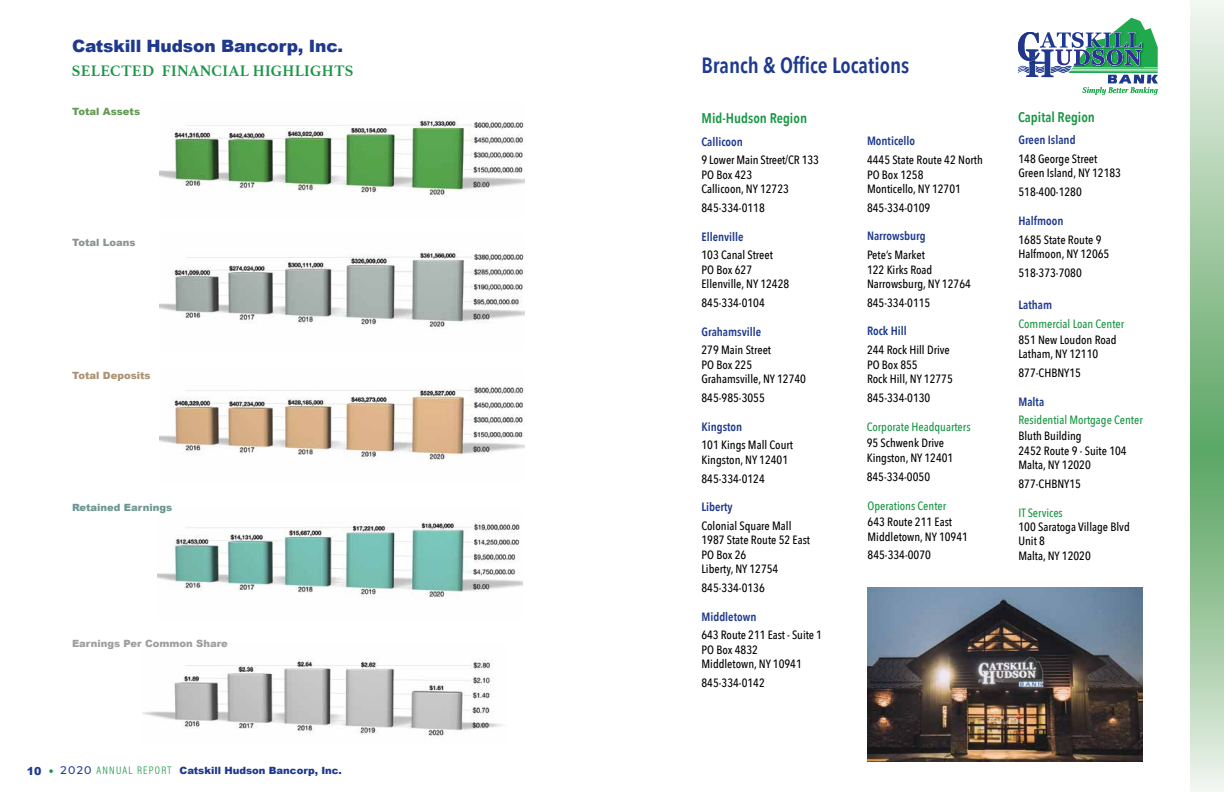
<style>
.page{position:relative;width:1224px;height:792px;background:#fff}
.page>*{position:absolute;margin:0;border:0;box-sizing:border-box;transform-origin:0 0}
.t1{font:600 22px "Avenir Next Condensed";color:#1e398d}
.t2{font:900 17px "Arial";letter-spacing:-.01em;color:#1e398d}
.t3{font:700 16px "Athelas";letter-spacing:.02em;color:#189644}
.t4{font:600 14px "Avenir Next Condensed";color:#189644}
.t5{font:500 12px/14.4px "Avenir Next Condensed";color:#000}
.t6{font:600 12px "Avenir Next Condensed";color:#1e398d}
.t7{font:500 12px "Avenir Next Condensed";color:#189644}
.t8{font:900 11px "Arial";color:#1e398d}
.t9{font:900 10px "Arial";color:#1e398d}
.t10{font:900 10px "Arial";color:#9e9f9f}
.t11{font:900 10px "Arial";color:#6d9891}
.t12{font:900 10px "Arial";color:#ac9374}
.t13{font:900 10px "Arial";color:#659b55}
.t14{font:900 10px "Arial";color:#8c9492}
.s1{font-family:"Montserrat";font-weight:500;font-size:11px}
.s2{font-family:"Acumin Pro Cond";font-weight:300;font-size:11px;color:#189644}
.s3{color:#189644}
</style>
<div class="page">
<img style="left:159px;top:116px;width:366px;height:82px">
<img style="left:159px;top:251px;width:366px;height:79px">
<img style="left:159px;top:385px;width:366px;height:75px">
<img style="left:157px;top:522px;width:366px;height:76px">
<img style="left:142px;top:659px;width:361px;height:77px">
<img style="left:868px;top:587px;width:275px;height:175px">
<svg style="left:1190px;top:0;width:34px;height:792px;background:#a4cba6"></svg>
<svg style="left:1018px;top:18px;width:140px;height:77px"></svg>
<h2 class="t2" style="left:72px;top:34px;width:273px">Catskill Hudson Bancorp, Inc.</h2>
<h3 class="t3" style="left:72px;top:57px;width:283px">SELECTED FINANCIAL HIGHLIGHTS</h3>
<p class="t13" style="left:72px;top:104px;width:70px">Total Assets</p>
<p class="t14" style="left:72px;top:235px;width:65px">Total Loans</p>
<p class="t12" style="left:72px;top:369px;width:80px">Total Deposits</p>
<p class="t11" style="left:72px;top:500px;width:102px">Retained Earnings</p>
<p class="t10" style="left:72px;top:636px;width:157px">Earnings Per Common Share</p>
<p class="t9" style="left:61px;top:763px;width:283px"><span class="s1">2020</span> <span class="s2">ANNUAL REPORT</span> Catskill Hudson Bancorp, Inc.</p>
<p class="t8" style="left:27px;top:763px;width:29px">10 <span class="s3">•</span></p>
<h1 class="t1" style="left:701px;top:46px;width:209px">Branch &amp; Office Locations</h1>
<p class="t4" style="left:702px;top:106px;width:107px">Mid-Hudson Region</p>
<p class="t6" style="left:701px;top:131px;width:43px">Callicoon</p>
<p class="t5" style="left:701px;top:153px;width:119px">9 Lower Main Street/CR 133<br>PO Box 423<br>Callicoon, NY 12723</p>
<p class="t5" style="left:701px;top:201px;width:65px">845-334-0118</p>
<p class="t6" style="left:701px;top:226px;width:44px">Ellenville</p>
<p class="t5" style="left:701px;top:248px;width:89px">103 Canal Street<br>PO Box 627<br>Ellenville, NY 12428</p>
<p class="t5" style="left:701px;top:296px;width:65px">845-334-0104</p>
<p class="t6" style="left:701px;top:321px;width:61px">Grahamsville</p>
<p class="t5" style="left:701px;top:343px;width:106px">279 Main Street<br>PO Box 225<br>Grahamsville, NY 12740</p>
<p class="t5" style="left:701px;top:391px;width:65px">845-985-3055</p>
<p class="t6" style="left:701px;top:416px;width:42px">Kingston</p>
<p class="t5" style="left:701px;top:438px;width:93px">101 Kings Mall Court<br>Kingston, NY 12401</p>
<p class="t5" style="left:701px;top:471px;width:65px">845-334-0124</p>
<p class="t6" style="left:701px;top:497px;width:33px">Liberty</p>
<p class="t5" style="left:701px;top:519px;width:110px">Colonial Square Mall<br>1987 State Route 52 East<br>PO Box 26<br>Liberty, NY 12754</p>
<p class="t5" style="left:701px;top:581px;width:65px">845-334-0136</p>
<p class="t6" style="left:701px;top:606px;width:56px">Middletown</p>
<p class="t5" style="left:701px;top:628px;width:122px">643 Route 211 East - Suite 1<br>PO Box 4832<br>Middletown, NY 10941</p>
<p class="t5" style="left:701px;top:676px;width:65px">845-334-0142</p>
<p class="t6" style="left:867px;top:131px;width:50px">Monticello</p>
<p class="t5" style="left:867px;top:153px;width:117px">4445 State Route 42 North<br>PO Box 1258<br>Monticello, NY 12701</p>
<p class="t5" style="left:867px;top:201px;width:65px">845-334-0109</p>
<p class="t6" style="left:867px;top:226px;width:60px">Narrowsburg</p>
<p class="t5" style="left:867px;top:248px;width:105px">Pete’s Market<br>122 Kirks Road<br>Narrowsburg, NY 12764</p>
<p class="t5" style="left:867px;top:296px;width:65px">845-334-0115</p>
<p class="t6" style="left:867px;top:321px;width:41px">Rock Hill</p>
<p class="t5" style="left:867px;top:343px;width:87px">244 Rock Hill Drive<br>PO Box 855<br>Rock Hill, NY 12775</p>
<p class="t5" style="left:867px;top:391px;width:65px">845-334-0130</p>
<p class="t7" style="left:867px;top:420px;width:105px">Corporate Headquarters</p>
<p class="t5" style="left:867px;top:436px;width:88px">95 Schwenk Drive<br>Kingston, NY 12401</p>
<p class="t5" style="left:867px;top:469px;width:65px">845-334-0050</p>
<p class="t7" style="left:868px;top:499px;width:80px">Operations Center</p>
<p class="t5" style="left:868px;top:515px;width:102px">643 Route 211 East<br>Middletown, NY 10941</p>
<p class="t5" style="left:868px;top:548px;width:65px">845-334-0070</p>
<p class="t4" style="left:1018px;top:105px;width:78px">Capital Region</p>
<p class="t6" style="left:1018px;top:130px;width:59px">Green Island</p>
<p class="t5" style="left:1018px;top:152px;width:104px">148 George Street<br>Green Island, NY 12183</p>
<p class="t5" style="left:1018px;top:185px;width:65px">518-400-1280</p>
<p class="t6" style="left:1018px;top:210px;width:46px">Halfmoon</p>
<p class="t5" style="left:1018px;top:232px;width:92px">1685 State Route 9<br>Halfmoon, NY 12065</p>
<p class="t5" style="left:1018px;top:266px;width:65px">518-373-7080</p>
<p class="t6" style="left:1018px;top:295px;width:35px">Latham</p>
<p class="t7" style="left:1018px;top:317px;width:107px">Commercial Loan Center</p>
<p class="t5" style="left:1018px;top:333px;width:100px">851 New Loudon Road<br>Latham, NY 12110</p>
<p class="t5" style="left:1018px;top:366px;width:64px">877-CHBNY15</p>
<p class="t6" style="left:1018px;top:391px;width:27px">Malta</p>
<p class="t7" style="left:1018px;top:413px;width:126px">Residential Mortgage Center</p>
<p class="t5" style="left:1018px;top:429px;width:110px">Bluth Building<br>2452 Route 9 - Suite 104<br>Malta, NY 12020</p>
<p class="t5" style="left:1018px;top:476px;width:64px">877-CHBNY15</p>
<p class="t7" style="left:1018px;top:505px;width:46px">IT Services</p>
<p class="t5" style="left:1018px;top:520px;width:113px">100 Saratoga Village Blvd<br>Unit 8<br>Malta, NY 12020</p>
</div>
